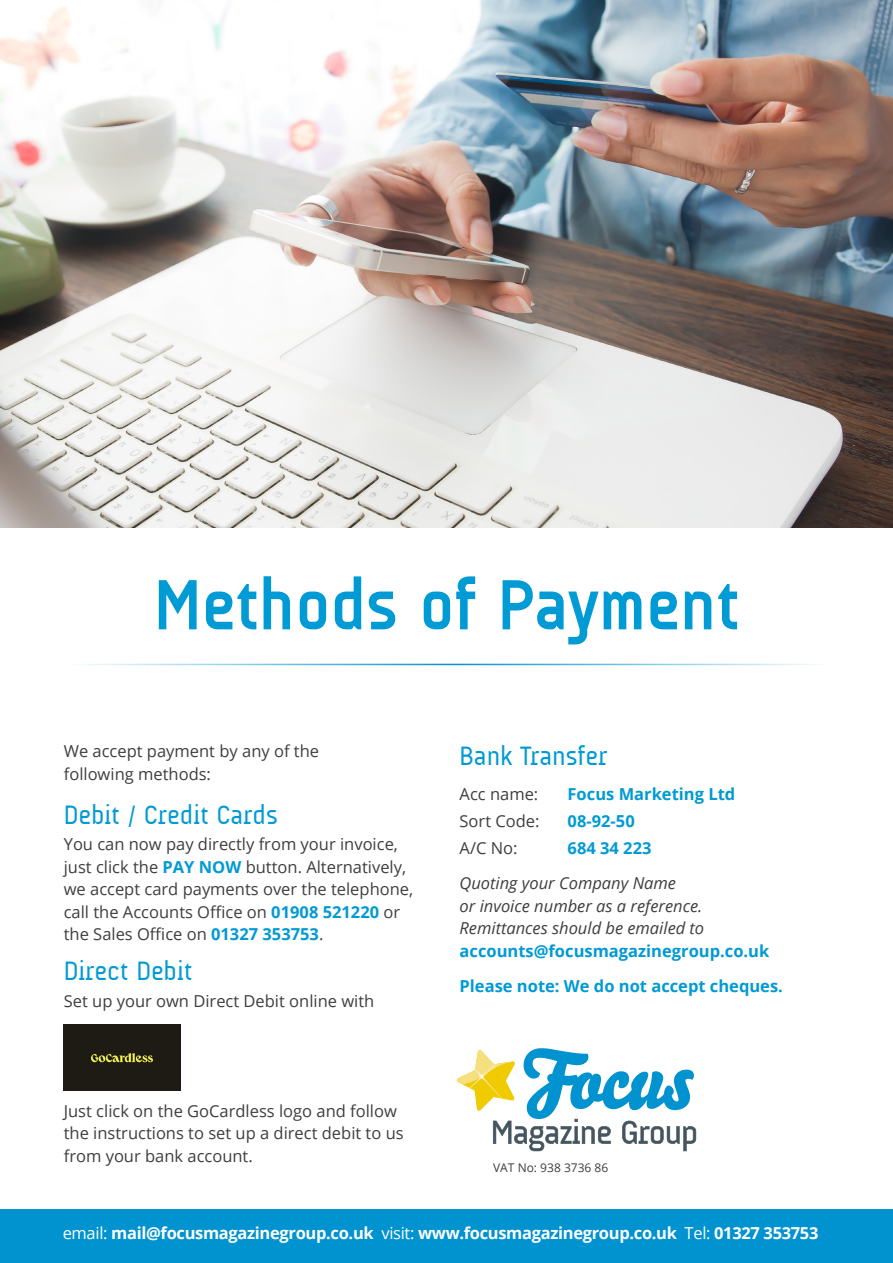
<style>
.page{position:relative;width:893px;height:1263px;background:#fff}
.page>*{position:absolute;margin:0;border:0;box-sizing:border-box;transform-origin:0 0}
.t1{font:700 72px "A Udimat";color:#009ad4}
.t2{font:27px "A Udimat";color:#009ad4}
.t3{font:16.5px/22.5px "Open Sans";color:#3e3e3f}
.t4{font:italic 16.5px/22.5px "Open Sans";color:#3e3e3f}
.t5{font:700 16.5px "Open Sans";letter-spacing:-.02em;color:#fff}
.t6{font:700 16.5px "Open Sans";color:#009ad4}
.t7{font:12px "Open Sans";color:#3e3e3f}
.s1{font-weight:700;color:#009ad4}
.s2{font-weight:700;font-style:normal;color:#009ad4}
.s3{font-weight:400}
</style>
<div class="page">
<img style="left:0;top:0;width:893px;height:527px">
<hr style="left:63px;top:664px;width:765px;height:1px;background:#0093d0">
<div style="left:64px;top:1024px;width:117px;height:66px;background:#1e1a14"></div>
<svg style="left:456px;top:1048px;width:240px;height:103px"></svg>
<svg style="left:476px;top:1071px;width:11px;height:11px"></svg>
<div style="left:0;top:1209px;width:893px;height:54px;background:#0093d0"></div>
<p class="t1" style="left:154px;top:564px;width:587px">Methods of Payment</p>
<p class="t3" style="left:64px;top:739px;width:257px">We accept payment by any of the following methods:</p>
<p class="t2" style="left:64px;top:799px;width:216px">Debit / Credit Cards</p>
<p class="t3" style="left:64px;top:833px;width:351px">You can now pay directly from your invoice, just click the <span class="s1">PAY NOW</span> button. Alternatively, we accept card payments over the telephone, call the Accounts Office on <span class="s1">01908 521220</span> or the Sales Office on <span class="s1">01327 353753</span>.</p>
<p class="t2" style="left:64px;top:956px;width:130px">Direct Debit</p>
<p class="t3" style="left:64px;top:989px;width:312px">Set up your own Direct Debit online with</p>
<p class="t3" style="left:64px;top:1099px;width:341px">Just click on the GoCardless logo and follow the instructions to set up a direct debit to us from your bank account.</p>
<p class="t2" style="left:460px;top:741px;width:149px">Bank Transfer</p>
<p class="t3" style="left:460px;top:783px;width:80px">Acc name:</p>
<p class="t6" style="left:568px;top:783px;width:169px">Focus Marketing Ltd</p>
<p class="t3" style="left:460px;top:809px;width:82px">Sort Code:</p>
<p class="t6" style="left:568px;top:809px;width:69px">08-92-50</p>
<p class="t3" style="left:460px;top:836px;width:59px">A/C No:</p>
<p class="t6" style="left:568px;top:836px;width:85px">684 34 223</p>
<p class="t4" style="left:460px;top:871px;width:311px">Quoting your Company Name<br>or invoice number as a reference.<br>Remittances should be emailed to <span class="s2">accounts@focusmagazinegroup.co.uk</span></p>
<p class="t6" style="left:460px;top:974px;width:325px">Please note: We do not accept cheques.</p>
<p class="t7" style="left:493px;top:1160px;width:117px">VAT No: 938 3736 86</p>
<p class="t5" style="left:63px;top:1222px;width:757px"><span class="s3">email:</span> mail@focusmagazinegroup.co.uk <span class="s3">visit:</span> www.focusmagazinegroup.co.uk <span class="s3">Tel:</span> 01327 353753</p>
</div>
